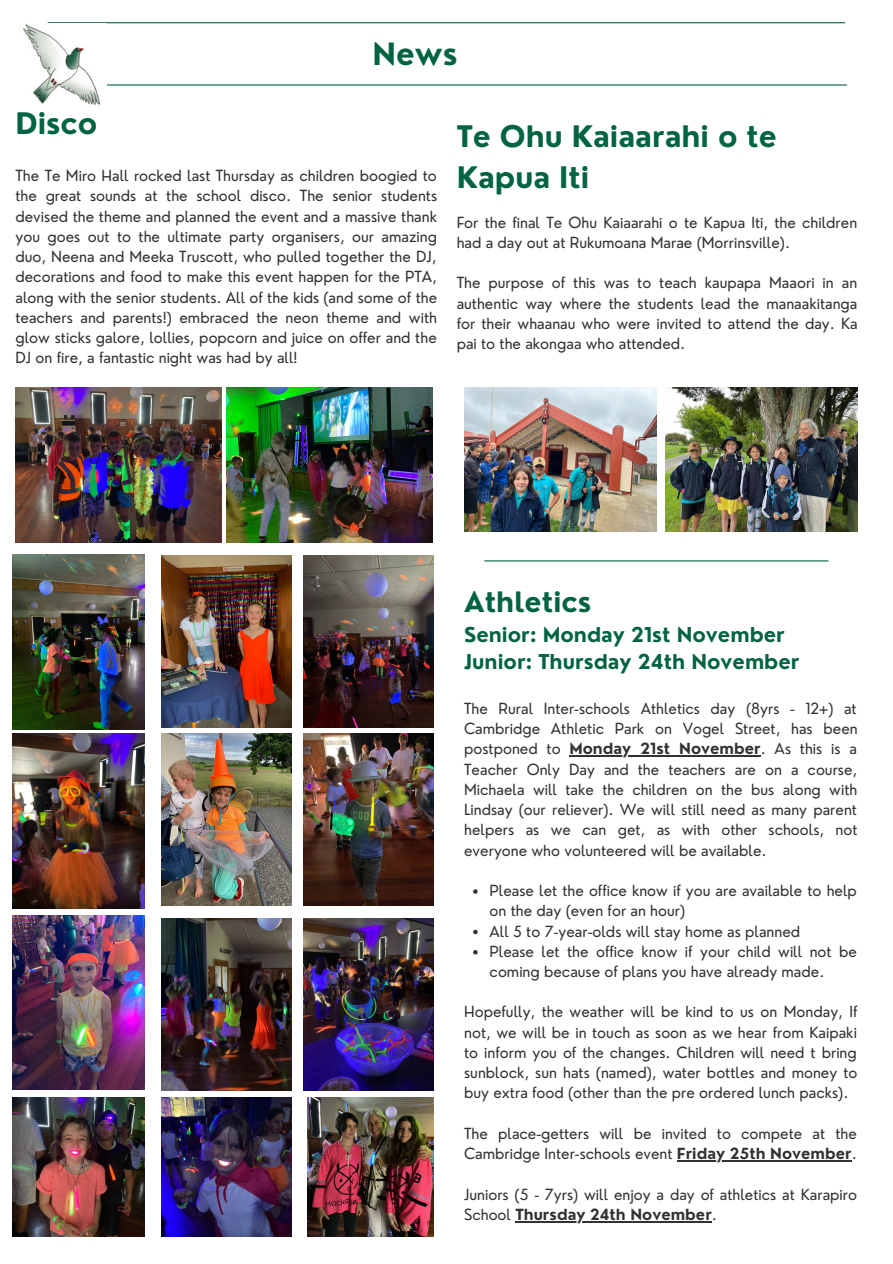
<style>
.page{position:relative;width:893px;height:1264px;background:#fff}
.page>*{position:absolute;margin:0;border:0;box-sizing:border-box;transform-origin:0 0}
.t1{font:700 30px "Nourd";color:#006344}
.t2{font:700 28.95px/40.5px "Nourd";color:#006344}
.t3{font:700 27.45px "Nourd";color:#006344}
.t4{font:700 19.95px/27px "Nourd";color:#006344}
.t5{font:15px/20.2px "Nourd";color:#323232}
.s1{font-weight:700}
</style>
<div class="page">
<hr style="left:48px;top:22px;width:797px;height:1px;background:#006344">
<hr style="left:50px;top:84px;width:796px;height:2px;background:#006344">
<img style="left:23px;top:24px;width:83px;height:81px">
<hr style="left:484px;top:560px;width:344px;height:1px;background:#006344">
<img style="left:15px;top:388px;width:206px;height:155px">
<img style="left:13px;top:555px;width:131px;height:174px">
<img style="left:304px;top:555px;width:129px;height:172px">
<img style="left:226px;top:388px;width:206px;height:155px">
<img style="left:162px;top:555px;width:129px;height:172px">
<img style="left:13px;top:734px;width:131px;height:174px">
<img style="left:162px;top:734px;width:129px;height:172px">
<img style="left:304px;top:733px;width:129px;height:172px">
<img style="left:13px;top:915px;width:131px;height:174px">
<img style="left:162px;top:918px;width:129px;height:172px">
<img style="left:304px;top:918px;width:129px;height:172px">
<img style="left:13px;top:1097px;width:131px;height:139px">
<img style="left:162px;top:1097px;width:129px;height:139px">
<img style="left:307px;top:1097px;width:126px;height:139px">
<img style="left:464px;top:388px;width:192px;height:143px">
<img style="left:665px;top:388px;width:192px;height:143px">
<svg style="left:473px;top:889px;width:4px;height:4px"></svg>
<svg style="left:473px;top:929px;width:4px;height:5px"></svg>
<svg style="left:473px;top:950px;width:4px;height:4px"></svg>
<hr style="left:569px;top:755px;width:191px;height:1px;background:#323232">
<hr style="left:677px;top:1160px;width:174px;height:1px;background:#323232">
<hr style="left:515px;top:1220px;width:196px;height:2px;background:#323232">
<h1 class="t1" style="left:372px;top:35px;width:87px">News</h1>
<h2 class="t2" style="left:15px;top:103px;width:83px">Disco</h2>
<p class="t5" style="left:15px;top:165px;width:423px;text-align:justify">The Te Miro Hall rocked last Thursday as children boogied to the great sounds at the school disco. The senior students devised the theme and planned the event and a massive thank you goes out to the ultimate party organisers, our amazing duo, Neena and Meeka Truscott, who pulled together the DJ, decorations and food to make this event happen for the PTA, along with the senior students. All of the kids (and some of the teachers and parents!) embraced the neon theme and with glow sticks galore, lollies, popcorn and juice on offer and the DJ on fire, a fantastic night was had by all!</p>
<h2 class="t2" style="left:456px;top:116px;width:322px">Te Ohu Kaiaarahi o te<br>Kapua Iti</h2>
<p class="t5" style="left:456px;top:212px;width:402px">For the final Te Ohu Kaiaarahi o te Kapua Iti, the children had a day out at Rukumoana Marae (Morrinsville).</p>
<p class="t5" style="left:456px;top:273px;width:402px;text-align:justify">The purpose of this was to teach kaupapa Maaori in an authentic way where the students lead the manaakitanga for their whaanau who were invited to attend the day. Ka pai to the akongaa who attended.</p>
<h3 class="t3" style="left:464px;top:584px;width:129px">Athletics</h3>
<h3 class="t4" style="left:464px;top:621px;width:337px">Senior: Monday 21st November<br>Junior: Thursday 24th November</h3>
<p class="t5" style="left:464px;top:698px;width:395px;text-align:justify">The Rural Inter-schools Athletics day (8yrs - 12+) at Cambridge Athletic Park on Vogel Street, has been postponed to <span class="s1">Monday 21st November</span>. As this is a Teacher Only Day and the teachers are on a course, Michaela will take the children on the bus along with Lindsay (our reliever). We will still need as many parent helpers as we can get, as with other schools, not everyone who volunteered will be available.</p>
<p class="t5" style="left:489px;top:880px;width:369px">Please let the office know if you are available to help on the day (even for an hour)<br>All 5 to 7-year-olds will stay home as planned<br>Please let the office know if your child will not be coming because of plans you have already made.</p>
<p class="t5" style="left:464px;top:1001px;width:395px;text-align:justify">Hopefully, the weather will be kind to us on Monday, If not, we will be in touch as soon as we hear from Kaipaki to inform you of the changes. Children will need t bring sunblock, sun hats (named), water bottles and money to buy extra food (other than the pre ordered lunch packs).</p>
<p class="t5" style="left:464px;top:1123px;width:394px">The place-getters will be invited to compete at the<br>Cambridge Inter-schools event <span class="s1">Friday 25th November</span>.</p>
<p class="t5" style="left:464px;top:1183px;width:394px">Juniors (5 - 7yrs) will enjoy a day of athletics at Karapiro<br>School <span class="s1">Thursday 24th November</span>.</p>
</div>
